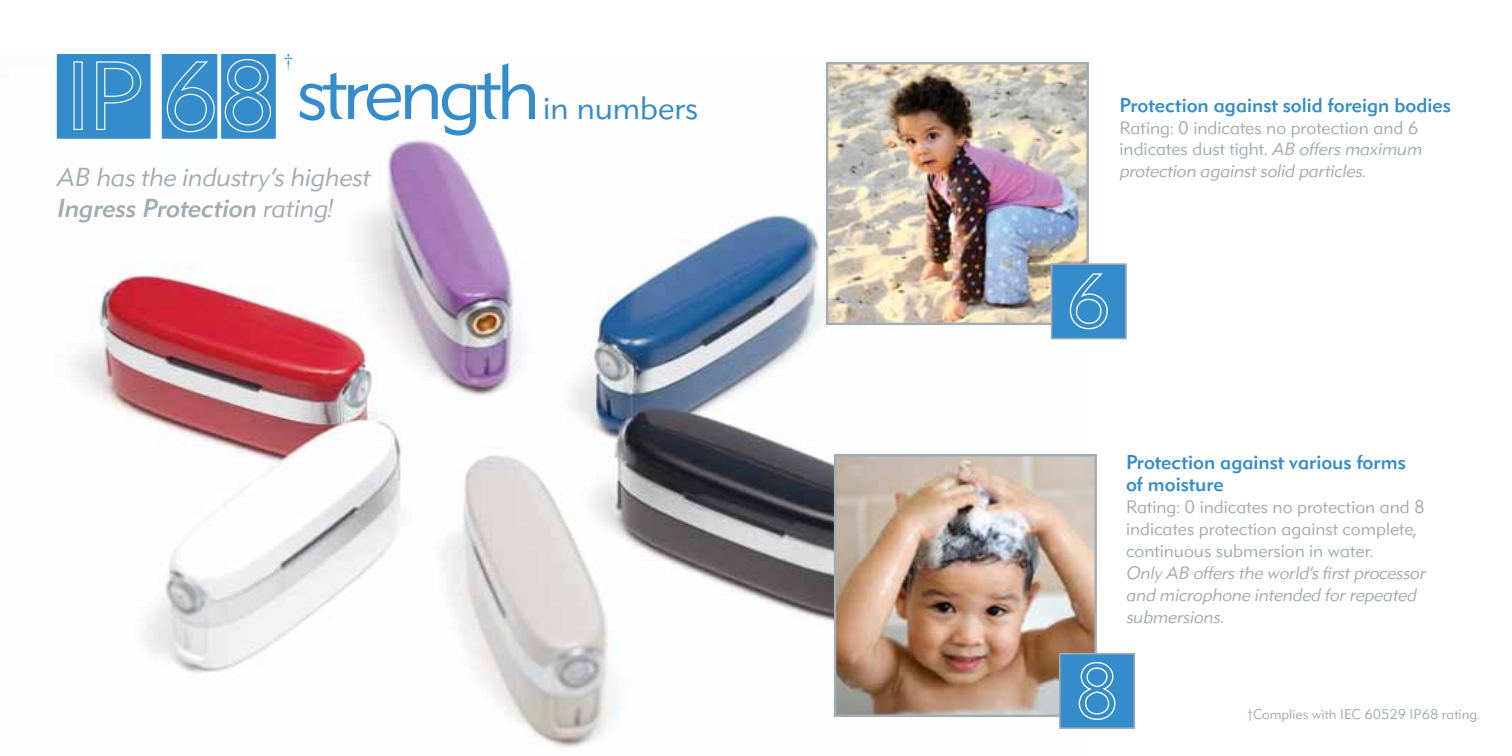
<style>
.page{position:relative;width:1512px;height:756px;background:#fff}
.page>*{position:absolute;margin:0;border:0;box-sizing:border-box;transform-origin:0 0}
.t1{font:300 78px "DH Sans";letter-spacing:-.055em;color:#358ccb}
.t2{font:300 32.2px "DH Sans";color:#358ccb}
.t3{font:italic 300 26px/31.2px "DH Sans";color:#a2acb4}
.t4{font:500 20px/22px "DH Sans";color:#358ccb}
.t5{font:19px "Times";color:#358ccb}
.t6{font:300 18px/22px "DH Sans";color:#a2acb4}
.t7{font:italic 300 18px/22px "DH Sans";color:#a2acb4}
.t8{font:300 14px "DH Sans";color:#a2acb4}
.s1{font-weight:500}
.s2{font-style:italic}
</style>
<div class="page">
<img style="left:71px;top:62px;width:1013px;height:686px">
<img style="left:837px;top:457px;width:257px;height:257px">
<div style="left:834px;top:454px;width:263px;height:263px;border:2px solid #a2acb4"></div>
<img style="left:829px;top:65px;width:257px;height:257px">
<div style="left:826px;top:62px;width:263px;height:263px;border:2px solid #a2acb4"></div>
<div style="left:1051px;top:263px;width:76px;height:76px;background:#358ccb;border:2px solid #a2acb4"></div>
<svg style="left:1069px;top:273px;width:39px;height:57px"></svg>
<div style="left:1059px;top:653px;width:76px;height:76px;background:#358ccb;border:2px solid #a2acb4"></div>
<svg style="left:1078px;top:662px;width:38px;height:58px"></svg>
<div style="left:56px;top:53px;width:96px;height:87px;background:#358ccb;border:1px solid #fff"></div>
<div style="left:161px;top:53px;width:58px;height:87px;background:#358ccb;border:1px solid #fff"></div>
<div style="left:220px;top:53px;width:57px;height:87px;background:#358ccb;border:1px solid #fff"></div>
<svg style="left:73px;top:58px;width:199px;height:75px"></svg>
<p class="t5" style="left:284px;top:43px;width:11px">†</p>
<h1 class="t1" style="left:296px;top:46px;width:246px">strength</h1>
<h2 class="t2" style="left:543px;top:89px;width:157px">in numbers</h2>
<h3 class="t3" style="left:57px;top:161px;width:314px">AB has the industry’s highest<br><span class="s1">Ingress Protection</span> rating!</h3>
<p class="t4" style="left:1120px;top:93px;width:333px">Protection against solid foreign bodies</p>
<p class="t6" style="left:1120px;top:116px;width:304px">Rating: 0 indicates no protection and 6 indicates dust tight. <span class="s2">AB offers maximum protection against solid particles.</span></p>
<p class="t4" style="left:1126px;top:451px;width:281px">Protection against various forms of moisture</p>
<p class="t6" style="left:1126px;top:496px;width:301px">Rating: 0 indicates no protection and 8 indicates protection against complete, continuous submersion in water.</p>
<p class="t7" style="left:1126px;top:562px;width:301px">Only AB offers the world’s first processor and microphone intended for repeated submersions.</p>
<p class="t8" style="left:1248px;top:706px;width:234px">†Complies with IEC 60529 IP68 rating.</p>
</div>
